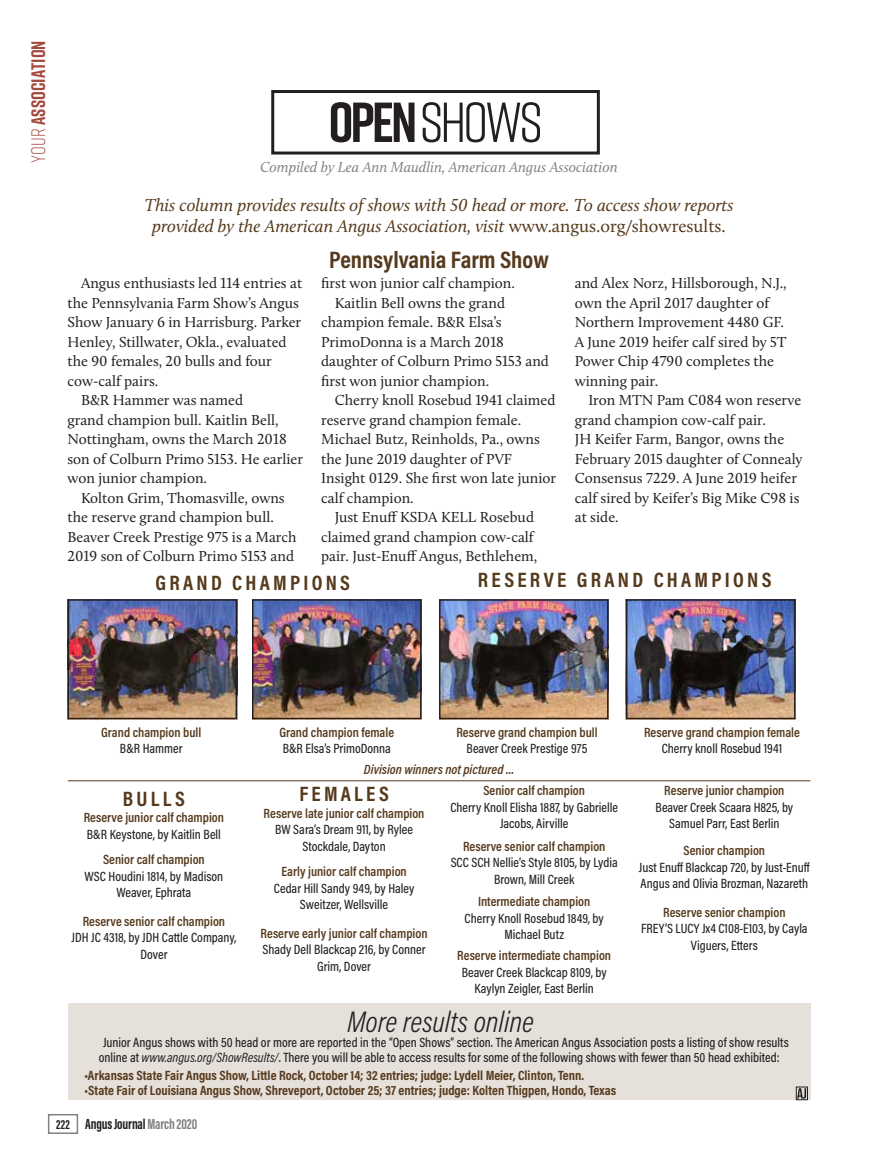
<style>
.page{position:relative;width:878px;height:1168px;background:#fff}
.page>*{position:absolute;margin:0;border:0;box-sizing:border-box;transform-origin:0 0}
.Column_Title{font:56.25px "Rift";letter-spacing:-.05em;color:#231f20}
.ShowAnimal{font:italic 300 30px "Acumin Pro Cond";color:#231f20}
.ShowName{font:700 24px "Acumin Pro Cond";color:#563a1d}
.Grands{font:700 21px "Acumin Pro Cond";letter-spacing:.155em;color:#563a1d}
.t1{font:700 19.5px "Rift";letter-spacing:.005em;color:#a4493e}
.Pull_Quotes{font:italic 18px/21px "Calluna";color:#563a1d;text-align:center}
.Body_Text{font:15px/19.5px "Calluna";color:#231f20}
.Text{font:italic 15px "Calluna";color:#808285}
.t2{font:700 15px "Acumin Pro Extra Cond";letter-spacing:-.01em;color:#231f20}
.ShowAnimal-2{font:500 13.5px/16.5px "Acumin Pro Cond";color:#231f20;text-align:center}
.ShowWin{font:600 13.5px "Acumin Pro Cond";color:#563a1d}
.ShowAnimal-3{font:700 13.5px "Acumin Pro Cond";color:#563a1d}
.ShowAnimal-4{font:600 13.5px "Acumin Pro Cond";color:#563a1d}
.NotPictured{font:italic 600 13.5px "Acumin Pro Cond";color:#563a1d}
.s1{font-weight:300}
.s2{font-weight:700}
.s3{font-style:normal}
.s4{font-weight:400;font-style:italic}
.s5{font-size:13.5px}
.s6{color:#808285}
</style>
<div class="page">
<div style="left:271px;top:90px;width:329px;height:64px;border:3px solid #231f20"></div>
<img style="left:71px;top:602px;width:163px;height:114px">
<div style="left:68px;top:599px;width:169px;height:120px;border:2px solid #231f20"></div>
<img style="left:255px;top:602px;width:163px;height:114px">
<div style="left:252px;top:599px;width:169px;height:120px;border:2px solid #231f20"></div>
<div style="left:68px;top:1003px;width:742px;height:97px;background:#e5e0da"></div>
<div style="left:796px;top:1087px;width:11px;height:13px;border:1px solid #231f20"></div>
<svg style="left:797px;top:1088px;width:9px;height:10px"></svg>
<img style="left:442px;top:602px;width:163px;height:114px">
<div style="left:439px;top:599px;width:169px;height:120px;border:2px solid #231f20"></div>
<img style="left:629px;top:602px;width:163px;height:114px">
<div style="left:626px;top:599px;width:169px;height:120px;border:2px solid #231f20"></div>
<hr style="left:68px;top:780px;width:742px;height:1px;background:#563a1d">
<div style="left:48px;top:1114px;width:30px;height:20px;border:2px solid #808285"></div>
<h3 class="t1" style="left:24px;top:163px;width:124px;rotate:-90deg"><span class="s1">Your</span> ASSOCIATION</h3>
<p class="Column_Title" style="left:328px;top:83px;width:216px"><span class="s2">OPEN</span> SHOWS</p>
<p class="Text" style="left:260px;top:158px;width:359px">Compiled by Lea Ann Maudlin, American Angus Association</p>
<p class="Pull_Quotes" style="left:144px;top:194px;width:590px">This column provides results of shows with 50 head or more. To access show reports provided by the American Angus Association, visit <span class="s3">www.angus.org/showresults.</span></p>
<p class="ShowName" style="left:329px;top:243px;width:221px">Pennsylvania Farm Show</p>
<p class="Body_Text" style="left:68px;top:273px;width:236px;text-indent:14px">Angus enthusiasts led 114 entries at the Pennsylvania Farm Show’s Angus<br>Show January 6 in Harrisburg. Parker<br>Henley, Stillwater, Okla., evaluated the 90 females, 20 bulls and four cow-calf pairs.</p>
<p class="Body_Text" style="left:68px;top:390px;width:237px;text-indent:14px">B&amp;R Hammer was named<br>grand champion bull. Kaitlin Bell,<br>Nottingham, owns the March 2018 son of Colburn Primo 5153. He earlier won junior champion.</p>
<p class="Body_Text" style="left:68px;top:488px;width:230px;text-indent:14px">Kolton Grim, Thomasville, owns the reserve grand champion bull.<br>Beaver Creek Prestige 975 is a March 2019 son of Colburn Primo 5153 and</p>
<p class="Body_Text" style="left:321px;top:273px;width:195px">first won junior calf champion.</p>
<p class="Body_Text" style="left:321px;top:293px;width:229px;text-indent:14px">Kaitlin Bell owns the grand champion female. B&amp;R Elsa’s<br>PrimoDonna is a March 2018 daughter of Colburn Primo 5153 and first won junior champion.</p>
<p class="Body_Text" style="left:321px;top:390px;width:236px;text-indent:14px">Cherry knoll Rosebud 1941 claimed reserve grand champion female.<br>Michael Butz, Reinholds, Pa., owns the June 2019 daughter of PVF<br>Insight 0129. She first won late junior calf champion.</p>
<p class="Body_Text" style="left:321px;top:507px;width:218px;text-indent:14px">Just Enuff KSDA KELL Rosebud claimed grand champion cow-calf pair. Just-Enuff Angus, Bethlehem,</p>
<p class="Body_Text" style="left:574px;top:273px;width:213px">and Alex Norz, Hillsborough, N.J., own the April 2017 daughter of<br>Northern Improvement 4480 GF.<br>A June 2019 heifer calf sired by 5T<br>Power Chip 4790 completes the winning pair.</p>
<p class="Body_Text" style="left:574px;top:390px;width:229px;text-indent:14px">Iron MTN Pam C084 won reserve grand champion cow-calf pair.<br>JH Keifer Farm, Bangor, owns the<br>February 2015 daughter of Connealy<br>Consensus 7229. A June 2019 heifer calf sired by Keifer’s Big Mike C98 is at side.</p>
<p class="Grands" style="left:155px;top:569px;width:196px">GRAND CHAMPIONS</p>
<p class="Grands" style="left:478px;top:566px;width:295px">RESERVE GRAND CHAMPIONS</p>
<p class="ShowWin" style="left:101px;top:723px;width:102px">Grand champion bull</p>
<p class="ShowAnimal-2" style="left:120px;top:740px;width:64px">B&amp;R Hammer</p>
<p class="Grands" style="left:123px;top:784px;width:63px">BULLS</p>
<p class="ShowWin" style="left:84px;top:808px;width:142px">Reserve junior calf champion</p>
<p class="ShowAnimal-2" style="left:87px;top:825px;width:135px">B&amp;R Keystone, by Kaitlin Bell</p>
<p class="ShowWin" style="left:103px;top:850px;width:103px">Senior calf champion</p>
<p class="ShowAnimal-2" style="left:85px;top:867px;width:140px">WSC Houdini 1814, by Madison<br>Weaver, Ephrata</p>
<p class="ShowWin" style="left:83px;top:912px;width:144px">Reserve senior calf champion</p>
<p class="ShowAnimal-2" style="left:72px;top:929px;width:166px">JDH JC 4318, by JDH Cattle Company,<br>Dover</p>
<p class="ShowWin" style="left:279px;top:723px;width:116px">Grand champion female</p>
<p class="ShowAnimal-2" style="left:283px;top:740px;width:110px">B&amp;R Elsa’s PrimoDonna</p>
<p class="ShowWin" style="left:456px;top:723px;width:143px">Reserve grand champion bull</p>
<p class="ShowAnimal-2" style="left:466px;top:740px;width:122px">Beaver Creek Prestige 975</p>
<p class="ShowWin" style="left:644px;top:723px;width:157px">Reserve grand champion female</p>
<p class="ShowAnimal-2" style="left:661px;top:740px;width:122px">Cherry knoll Rosebud 1941</p>
<p class="NotPictured" style="left:364px;top:761px;width:152px">Division winners not pictured …</p>
<p class="Grands" style="left:299px;top:780px;width:91px">FEMALES</p>
<p class="ShowAnimal-4" style="left:263px;top:804px;width:162px">Reserve late junior calf champion</p>
<p class="ShowAnimal-2" style="left:275px;top:821px;width:139px">BW Sara’s Dream 911, by Rylee<br>Stockdale, Dayton</p>
<p class="ShowWin" style="left:281px;top:863px;width:127px">Early junior calf champion</p>
<p class="ShowAnimal-2" style="left:274px;top:880px;width:142px">Cedar Hill Sandy 949, by Haley<br>Sweitzer, Wellsville</p>
<p class="ShowWin" style="left:260px;top:924px;width:168px">Reserve early junior calf champion</p>
<p class="ShowAnimal-2" style="left:262px;top:941px;width:165px">Shady Dell Blackcap 216, by Conner<br>Grim, Dover</p>
<p class="ShowWin" style="left:483px;top:782px;width:103px">Senior calf champion</p>
<p class="ShowAnimal-2" style="left:450px;top:799px;width:169px">Cherry Knoll Elisha 1887, by Gabrielle<br>Jacobs, Airville</p>
<p class="ShowWin" style="left:463px;top:837px;width:144px">Reserve senior calf champion</p>
<p class="ShowAnimal-2" style="left:450px;top:854px;width:168px">SCC SCH Nellie’s Style 8105, by Lydia<br>Brown, Mill Creek</p>
<p class="ShowWin" style="left:478px;top:893px;width:114px">Intermediate champion</p>
<p class="ShowAnimal-2" style="left:464px;top:910px;width:141px">Cherry Knoll Rosebud 1849, by<br>Michael Butz</p>
<p class="ShowWin" style="left:457px;top:947px;width:155px">Reserve intermediate champion</p>
<p class="ShowAnimal-2" style="left:462px;top:964px;width:146px">Beaver Creek Blackcap 8109, by<br>Kaylyn Zeigler, East Berlin</p>
<p class="ShowWin" style="left:664px;top:782px;width:122px">Reserve junior champion</p>
<p class="ShowAnimal-2" style="left:655px;top:799px;width:139px">Beaver Creek Scaara H825, by<br>Samuel Parr, East Berlin</p>
<p class="ShowWin" style="left:683px;top:842px;width:83px">Senior champion</p>
<p class="ShowAnimal-2" style="left:639px;top:859px;width:172px;text-align:left">Just Enuff Blackcap 720, by Just-Enuff<br>Angus and Olivia Brozman, Nazareth</p>
<p class="ShowWin" style="left:663px;top:903px;width:124px">Reserve senior champion</p>
<p class="ShowAnimal-2" style="left:641px;top:920px;width:168px">FREY’S LUCY Jx4 C108-E103, by Cayla<br>Viguers, Etters</p>
<p class="ShowAnimal" style="left:347px;top:1002px;width:188px">More results online</p>
<p class="ShowAnimal-2" style="left:99px;top:1034px;width:691px;line-height:15px;text-align:left;text-indent:4px">Junior Angus shows with 50 head or more are reported in the “Open Shows” section. The American Angus Association posts a listing of show results online at <span class="s4">www.angus.org/ShowResults/</span>. There you will be able to access results for some of the following shows with fewer than 50 head exhibited:</p>
<p class="ShowAnimal-3" style="left:84px;top:1066px;width:501px">•Arkansas State Fair Angus Show, Little Rock, October 14; 32 entries; judge: Lydell Meier, Clinton, Tenn.</p>
<p class="ShowAnimal-3" style="left:84px;top:1081px;width:533px">•State Fair of Louisiana Angus Show, Shreveport, October 25; 37 entries; judge: Kolten Thigpen, Hondo, Texas</p>
<p class="t2" style="left:56px;top:1115px;width:143px"><span class="s5">222</span> Angus Journal <span class="s6">March 2020</span></p>
</div>
